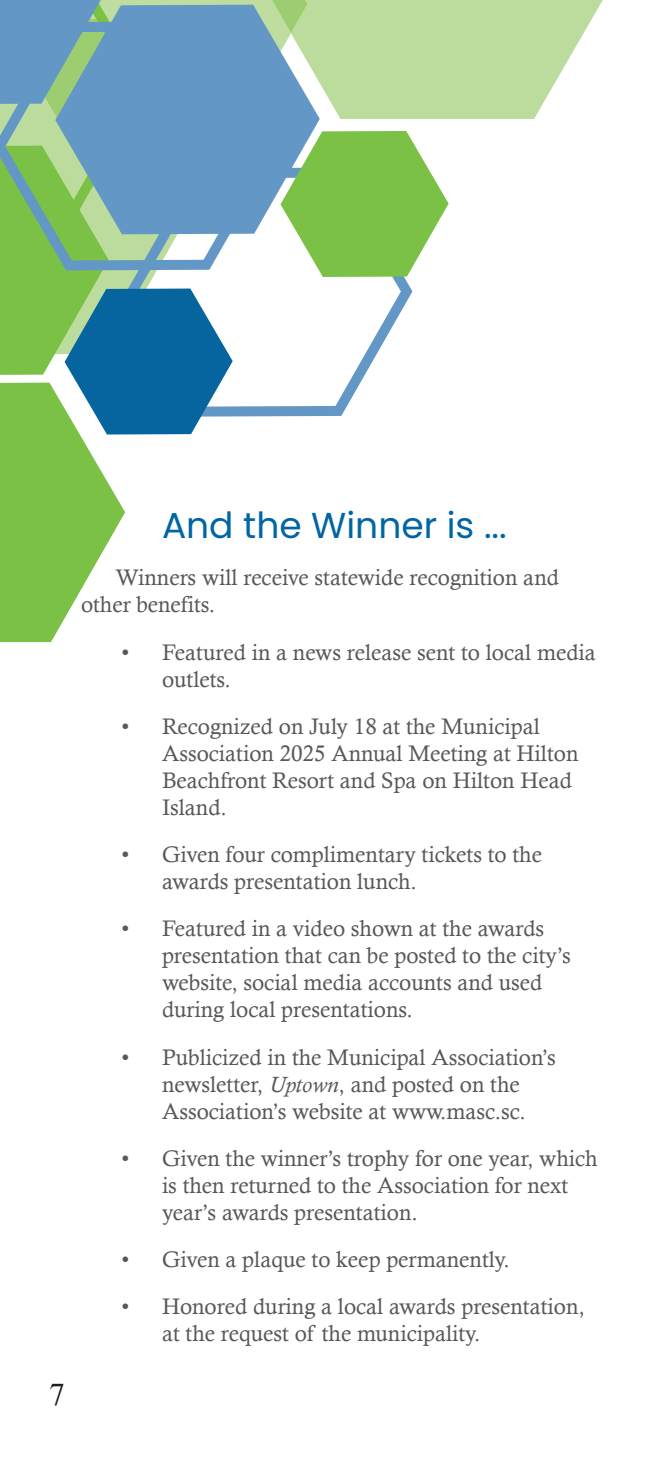
<style>
.page{position:relative;width:648px;height:1458px;background:#fff}
.page>*{position:absolute;margin:0;border:0;box-sizing:border-box;transform-origin:0 0}
.t1{font:36px "Poppins";color:#0065a4}
.t2{font:31.5px "Times New Roman";color:#231f20}
.t3{font:22.5px/27px "Calisto";color:#57585a}
.s1{font-style:italic}
</style>
<div class="page">
<svg style="left:308px;top:0;width:295px;height:119px;background:#c4e0aa"></svg>
<svg style="left:260px;top:0;width:48px;height:5px"></svg>
<svg style="left:233px;top:277px;width:179px;height:140px"></svg>
<svg style="left:298px;top:131px;width:151px;height:146px"></svg>
<svg style="left:0;top:0;width:233px;height:642px"></svg>
<svg style="left:55px;top:5px;width:265px;height:229px;background:#73a6ba"></svg>
<p class="t2" style="left:49px;top:1373px;width:17px">7</p>
<p class="t1" style="left:162px;top:505px;width:346px">And the Winner is ...</p>
<p class="t3" style="left:81px;top:564px;width:479px;text-indent:34px">Winners will receive statewide recognition and other benefits.</p>
<p class="t3" style="left:162px;top:638px;width:435px;text-indent:-40px">• Featured in a news release sent to local media outlets.</p>
<p class="t3" style="left:162px;top:712px;width:418px;text-indent:-40px">• Recognized on July 18 at the Municipal<br>Association 2025 Annual Meeting at Hilton<br>Beachfront Resort and Spa on Hilton Head<br>Island.</p>
<p class="t3" style="left:162px;top:841px;width:382px;text-indent:-40px">• Given four complimentary tickets to the awards presentation lunch.</p>
<p class="t3" style="left:162px;top:915px;width:410px;text-indent:-40px">• Featured in a video shown at the awards presentation that can be posted to the city’s website, social media accounts and used during local presentations.</p>
<p class="t3" style="left:122px;top:1043px;width:436px;text-align:center">• Publicized in the Municipal Association’s newsletter, <span class="s1">Uptown</span>, and posted on the<br>Association’s website at www.masc.sc.</p>
<p class="t3" style="left:162px;top:1144px;width:437px;text-indent:-40px">• Given the winner’s trophy for one year, which is then returned to the Association for next year’s awards presentation.</p>
<p class="t3" style="left:122px;top:1246px;width:390px">• Given a plaque to keep permanently.</p>
<p class="t3" style="left:162px;top:1293px;width:424px;text-indent:-40px">• Honored during a local awards presentation, at the request of the municipality.</p>
</div>
